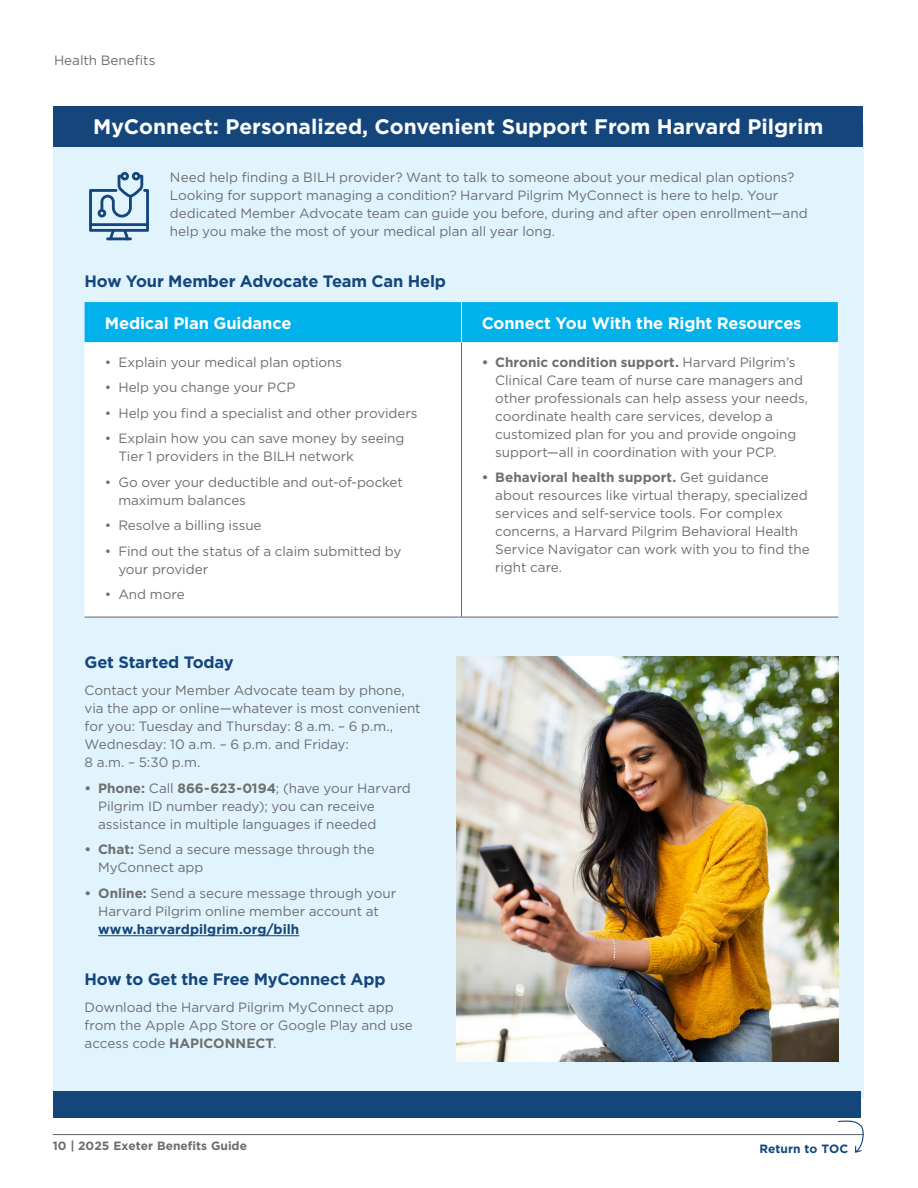
<style>
.page{position:relative;width:918px;height:1188px;background:#fff}
.page>*{position:absolute;margin:0;border:0;box-sizing:border-box;transform-origin:0 0}
.t1{font:700 21px "Gotham";color:#fff}
.t2{font:700 16.5px "Gotham";letter-spacing:-.015em;color:#14467c}
.t3{font:700 16.5px "Gotham";letter-spacing:-.01em;color:#fff}
.t4{font:13.5px/18px "Gotham";letter-spacing:-.005em;color:#6d6e71}
.t5{font:700 13.5px "Gotham";color:#14467c}
.t6{font:700 12px "Gotham";color:#6a6d72}
.t7{font:700 12px "Gotham";color:#14467c}
.s1{font-weight:700}
.s2{color:#6d6e71}
</style>
<div class="page">
<div style="left:53px;top:127px;width:810px;height:971px;background:#e1f4fd"></div>
<hr style="left:98px;top:935px;width:201px;height:1px;background:#14467c">
<div style="left:85px;top:302px;width:753px;height:40px;background:#00b1eb"></div>
<div style="left:85px;top:343px;width:753px;height:274px;background:#fff"></div>
<hr style="left:461px;top:342px;width:1px;height:275px;background:#636466">
<hr style="left:85px;top:617px;width:377px;height:1px;background:#636466">
<hr style="left:462px;top:617px;width:376px;height:1px;background:#636466">
<hr style="left:461px;top:302px;width:1px;height:40px;background:#fff">
<hr style="left:838px;top:302px;width:1px;height:40px;background:#fff">
<div style="left:53px;top:1091px;width:807px;height:27px;background:#14467c"></div>
<div style="left:53px;top:106px;width:810px;height:40px;background:#14467c"></div>
<img style="left:456px;top:656px;width:383px;height:405px">
<svg style="left:89px;top:172px;width:60px;height:68px"></svg>
<hr style="left:53px;top:1134px;width:810px;height:1px;background:#6d6e71">
<svg style="left:838px;top:1120px;width:26px;height:33px"></svg>
<p class="t4" style="left:54px;top:51px;width:103px">Health Benefits</p>
<h1 class="t1" style="left:93px;top:115px;width:732px">MyConnect: Personalized, Convenient Support From Harvard Pilgrim</h1>
<p class="t4" style="left:170px;top:168px;width:639px">Need help finding a BILH provider? Want to talk to someone about your medical plan options?<br>Looking for support managing a condition? Harvard Pilgrim MyConnect is here to help. Your dedicated Member Advocate team can guide you before, during and after open enrollment—and help you make the most of your medical plan all year long.</p>
<p class="t2" style="left:85px;top:272px;width:363px">How Your Member Advocate Team Can Help</p>
<p class="t3" style="left:105px;top:313px;width:188px">Medical Plan Guidance</p>
<p class="t3" style="left:482px;top:313px;width:321px">Connect You With the Right Resources</p>
<p class="t4" style="left:105px;top:353px;width:239px">• Explain your medical plan options</p>
<p class="t4" style="left:105px;top:378px;width:192px">• Help you change your PCP</p>
<p class="t4" style="left:105px;top:404px;width:314px">• Help you find a specialist and other providers</p>
<p class="t4" style="left:118px;top:429px;width:288px;text-indent:-14px">• Explain how you can save money by seeing<br>Tier 1 providers in the BILH network</p>
<p class="t4" style="left:118px;top:473px;width:286px;text-indent:-14px">• Go over your deductible and out-of-pocket maximum balances</p>
<p class="t4" style="left:105px;top:516px;width:158px">• Resolve a billing issue</p>
<p class="t4" style="left:118px;top:542px;width:285px;text-indent:-14px">• Find out the status of a claim submitted by your provider</p>
<p class="t4" style="left:105px;top:585px;width:81px">• And more</p>
<p class="t4" style="left:495px;top:353px;width:315px;text-indent:-14px"><span class="s1">• Chronic condition support.</span> Harvard Pilgrim’s Clinical Care team of nurse care managers and other professionals can help assess your needs, coordinate health care services, develop a customized plan for you and provide ongoing support—all in coordination with your PCP.</p>
<p class="t4" style="left:495px;top:468px;width:316px;text-indent:-14px"><span class="s1">• Behavioral health support.</span> Get guidance about resources like virtual therapy, specialized services and self-service tools. For complex concerns, a Harvard Pilgrim Behavioral Health Service Navigator can work with you to find the right care.</p>
<p class="t2" style="left:85px;top:653px;width:150px">Get Started Today</p>
<p class="t4" style="left:85px;top:681px;width:338px">Contact your Member Advocate team by phone, via the app or online—whatever is most convenient for you: Tuesday and Thursday: 8 a.m. – 6 p.m., Wednesday: 10 a.m. – 6 p.m. and Friday:<br>8 a.m. – 5:30 p.m.</p>
<p class="t4" style="left:98px;top:779px;width:314px;text-indent:-13px"><span class="s1">• Phone:</span> Call <span class="s1">866-623-0194</span>; (have your Harvard<br>Pilgrim ID number ready); you can receive assistance in multiple languages if needed</p>
<p class="t4" style="left:98px;top:840px;width:278px;text-indent:-14px"><span class="s1">• Chat:</span> Send a secure message through the<br>MyConnect app</p>
<p class="t4" style="left:85px;top:884px;width:313px;text-align:center"><span class="s1">• Online:</span> Send a secure message through your<br>Harvard Pilgrim online member account at</p>
<p class="t5" style="left:98px;top:921px;width:203px">www.harvardpilgrim.org/bilh</p>
<p class="t2" style="left:85px;top:970px;width:302px">How to Get the Free MyConnect App</p>
<p class="t4" style="left:85px;top:998px;width:330px">Download the Harvard Pilgrim MyConnect app from the Apple App Store or Google Play and use access code <span class="s1">HAPICONNECT</span>.</p>
<p class="t6" style="left:53px;top:1139px;width:196px">10 <span class="s2">|</span> 2025 Exeter Benefits Guide</p>
<p class="t7" style="left:760px;top:1142px;width:90px">Return to TOC</p>
</div>
